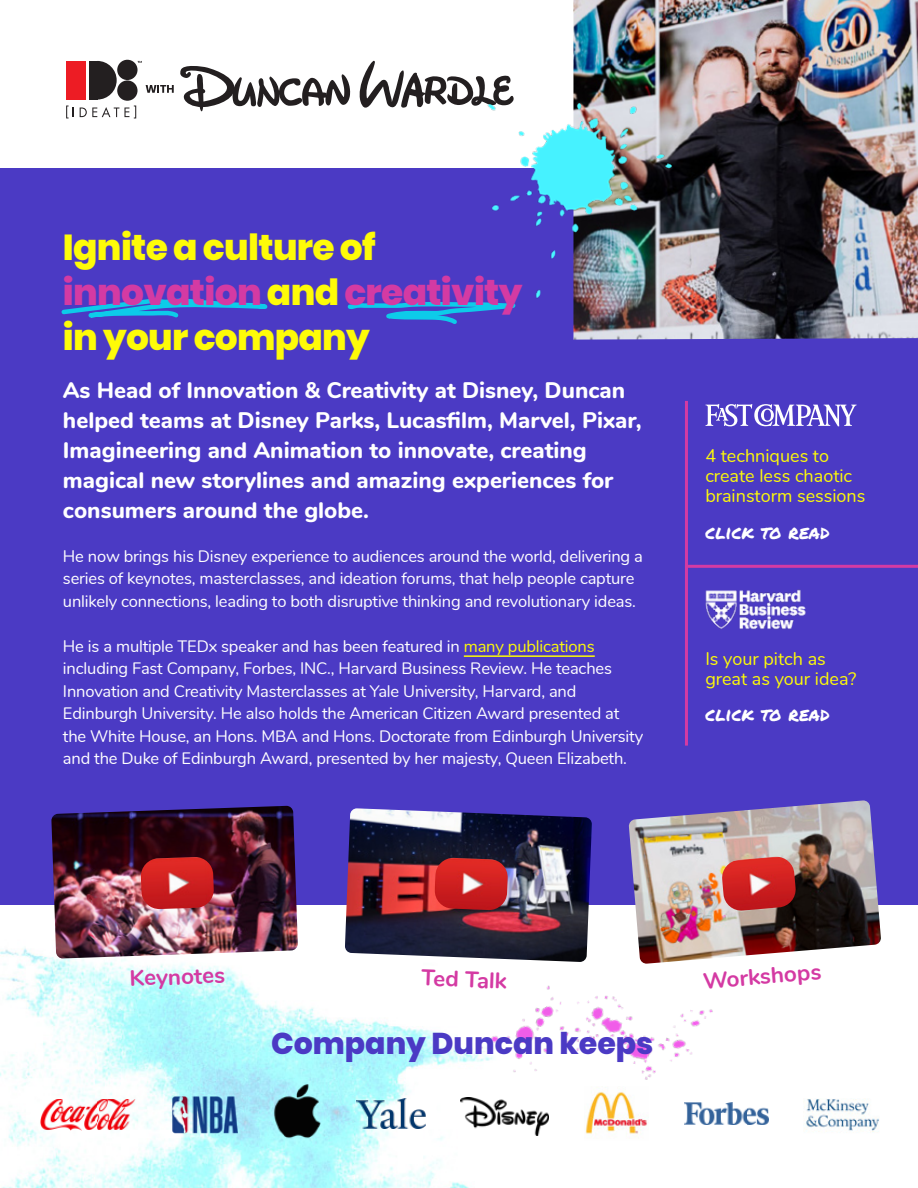
<style>
.page{position:relative;width:918px;height:1188px;background:#fff}
.page>*{position:absolute;margin:0;border:0;box-sizing:border-box;transform-origin:0 0}
.t1{font:800 36px/45px "Poppins";letter-spacing:-.02em;color:#fefb08}
.t2{font:800 30px "Poppins";color:#4b3ac4}
.t3{font:800 22.5px/30px "Nunito";color:#fff}
.t4{font:700 22.5px "Nunito";color:#d43aa3}
.t5{font:19.2px "Permanent Marker";color:#fff}
.t6{font:18px/20px "Nunito";color:#fefb08}
.t7{font:16.5px/22.5px "Nunito";letter-spacing:-.01em;color:#fff}
.s1{color:#d43aa3}
.s2{color:#fefb08}
</style>
<div class="page">
<img style="left:0;top:948px;width:769px;height:240px">
<img style="left:453px;top:948px;width:288px;height:227px">
<div style="left:0;top:168px;width:918px;height:737px;background:#4b3ac4"></div>
<svg style="left:61px;top:298px;width:207px;height:20px"></svg>
<svg style="left:347px;top:302px;width:154px;height:22px"></svg>
<img style="left:804px;top:1099px;width:75px;height:34px">
<hr style="left:464px;top:655px;width:131px;height:2px;background:#fefb08">
<img style="left:171px;top:1096px;width:66px;height:38px">
<img style="left:40px;top:1099px;width:96px;height:32px">
<img style="left:273px;top:1074px;width:48px;height:72px">
<img style="left:685px;top:1102px;width:83px;height:22px">
<img style="left:584px;top:1086px;width:65px;height:54px">
<img style="left:357px;top:1099px;width:68px;height:29px">
<img style="left:461px;top:1098px;width:88px;height:37px">
<img style="left:345px;top:808px;width:247px;height:154px">
<img style="left:434px;top:858px;width:74px;height:52px">
<img style="left:51px;top:806px;width:247px;height:153px">
<img style="left:141px;top:857px;width:73px;height:52px">
<img style="left:629px;top:800px;width:252px;height:164px">
<img style="left:721px;top:857px;width:75px;height:54px">
<svg style="left:706px;top:404px;width:151px;height:22px"></svg>
<hr style="left:685px;top:565px;width:233px;height:3px;background:#d43aa3">
<hr style="left:685px;top:401px;width:3px;height:345px;background:#d43aa3">
<div style="left:117px;top:60px;width:21px;height:20px;background:#231f20;border-radius:50%"></div>
<div style="left:117px;top:80px;width:21px;height:21px;background:#231f20;border-radius:50%"></div>
<div style="left:89px;top:61px;width:8px;height:39px;background:#231f20"></div>
<div style="left:66px;top:61px;width:19px;height:39px;background:#ed1c24"></div>
<svg style="left:97px;top:61px;width:20px;height:39px"></svg>
<svg style="left:180px;top:66px;width:170px;height:46px"></svg>
<svg style="left:359px;top:60px;width:94px;height:48px"></svg>
<svg style="left:146px;top:85px;width:28px;height:8px"></svg>
<svg style="left:66px;top:106px;width:8px;height:12px"></svg>
<svg style="left:80px;top:106px;width:56px;height:12px"></svg>
<img style="left:573px;top:0;width:345px;height:340px">
<img style="left:453px;top:67px;width:241px;height:242px">
<img style="left:705px;top:589px;width:101px;height:41px">
<p class="t1" style="left:63px;top:225px;width:461px">Ignite a culture of <span class="s1">innovation</span> and <span class="s1">creativity </span>in your company</p>
<p class="t3" style="left:63px;top:374px;width:580px">As Head of Innovation &amp; Creativity at Disney, Duncan helped teams at Disney Parks, Lucasfilm, Marvel, Pixar, Imagineering and Animation to innovate, creating magical new storylines and amazing experiences for consumers around the globe.</p>
<p class="t7" style="left:63px;top:544px;width:581px">He now brings his Disney experience to audiences around the world, delivering a series of keynotes, masterclasses, and ideation forums, that help people capture unlikely connections, leading to both disruptive thinking and revolutionary ideas.</p>
<p class="t7" style="left:63px;top:634px;width:582px">He is a multiple TEDx speaker and has been featured in <span class="s2">many publications </span>including Fast Company, Forbes, INC., Harvard Business Review. He teaches Innovation and Creativity Masterclasses at Yale University, Harvard, and Edinburgh University. He also holds the American Citizen Award presented at the White House, an Hons. MBA and Hons. Doctorate from Edinburgh University and the Duke of Edinburgh Award, presented by her majesty, Queen Elizabeth.</p>
<p class="t6" style="left:705px;top:445px;width:162px">4 techniques to create less chaotic brainstorm sessions</p>
<p class="t5" style="left:706px;top:518px;width:126px">CLICK TO READ</p>
<p class="t6" style="left:705px;top:648px;width:153px">Is your pitch as great as your idea?</p>
<p class="t5" style="left:706px;top:700px;width:126px">CLICK TO READ</p>
<p class="t4" style="left:129px;top:961px;width:97px;rotate:-2deg">Keynotes</p>
<p class="t4" style="left:422px;top:961px;width:87px;rotate:2deg">Ted Talk</p>
<p class="t4" style="left:702px;top:965px;width:120px;rotate:-5deg">Workshops</p>
<p class="t2" style="left:271px;top:1027px;width:384px">Company Duncan keeps</p>
</div>
